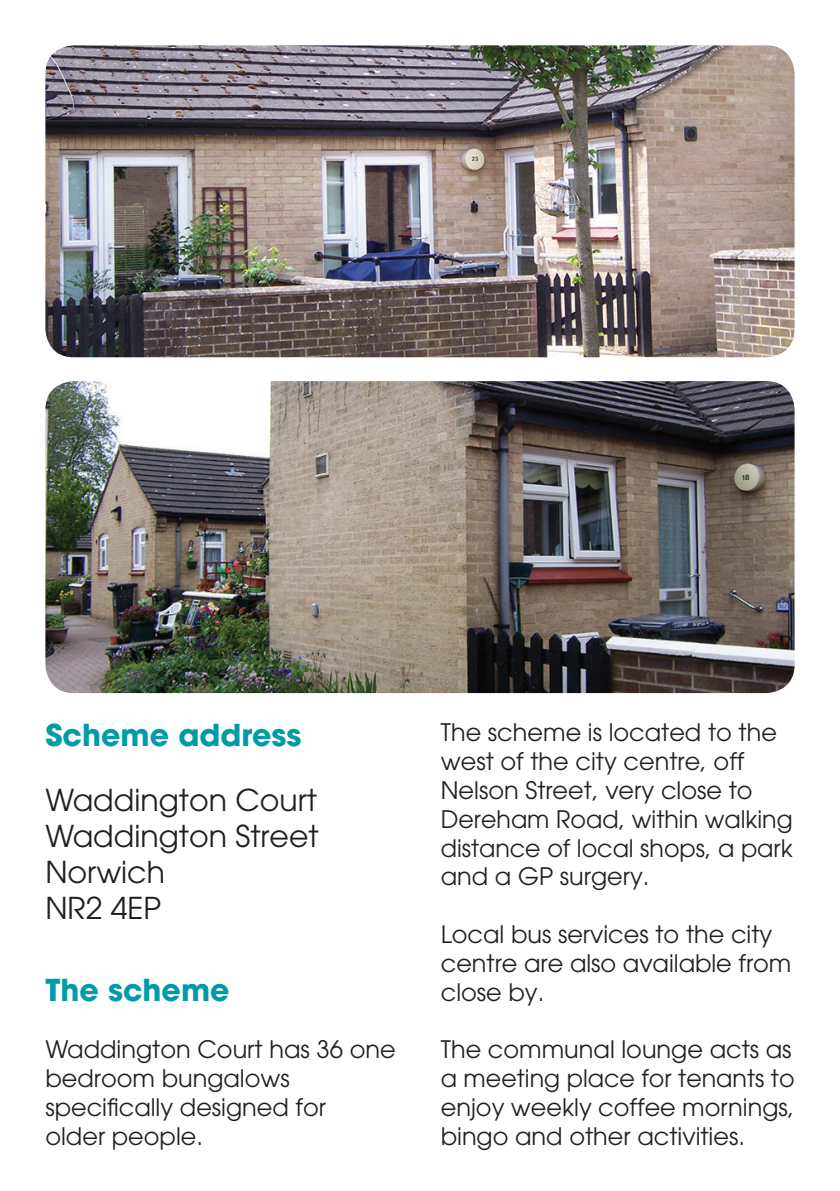
<style>
.page{position:relative;width:840px;height:1191px;background:#fff}
.page>*{position:absolute;margin:0;border:0;box-sizing:border-box;transform-origin:0 0}
.t1{font:30px/36px "Avant Garde";color:#231f20}
.t2{font:700 30px "Avant Garde";color:#009ba8}
.t3{font:24px/28.8px "Avant Garde";color:#231f20}
</style>
<div class="page">
<img style="left:45px;top:45px;width:749px;height:312px">
<img style="left:45px;top:381px;width:749px;height:312px">
<p class="t2" style="left:45px;top:716px;width:257px">Scheme address</p>
<p class="t1" style="left:45px;top:782px;width:275px">Waddington Court<br>Waddington Street<br>Norwich<br>NR2 4EP</p>
<p class="t2" style="left:45px;top:970px;width:185px">The scheme</p>
<p class="t3" style="left:45px;top:1035px;width:351px">Waddington Court has 36 one bedroom bungalows specifically designed for<br>older people.</p>
<p class="t3" style="left:440px;top:718px;width:353px">The scheme is located to the west of the city centre, off<br>Nelson Street, very close to<br>Dereham Road, within walking distance of local shops, a park and a GP surgery.</p>
<p class="t3" style="left:440px;top:919px;width:352px">Local bus services to the city centre are also available from close by.</p>
<p class="t3" style="left:440px;top:1035px;width:355px">The communal lounge acts as a meeting place for tenants to enjoy weekly coffee mornings, bingo and other activities.</p>
</div>
